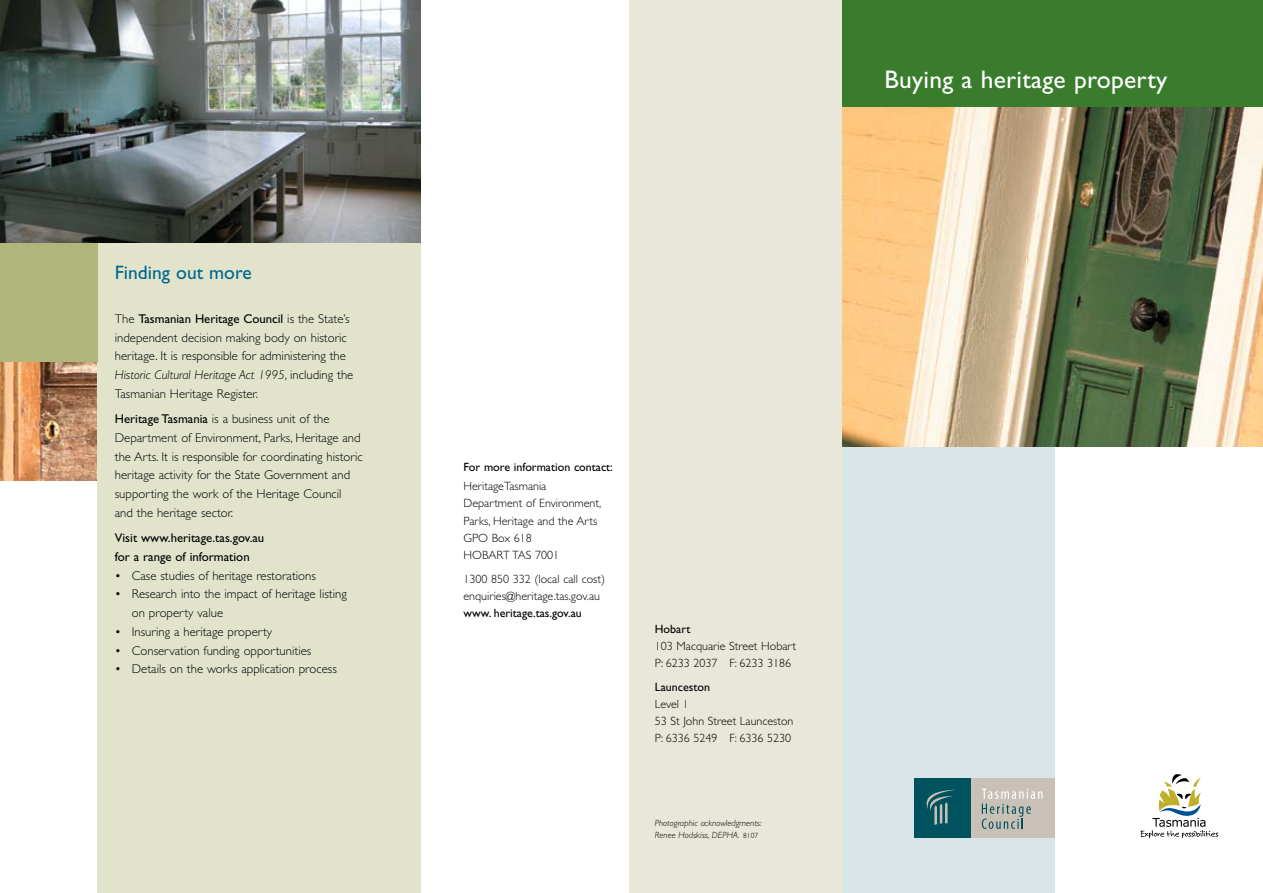
<style>
.page{position:relative;width:1263px;height:893px;background:#fff}
.page>*{position:absolute;margin:0;border:0;box-sizing:border-box;transform-origin:0 0}
.t1{font:25.5px "Gill Sans";letter-spacing:.01em;color:#fff}
.t2{font:19.5px "Gill Sans";color:#00678f}
.t3{font:300 12.75px/18.8px "Gill Sans";color:#000}
.t4{font:12.75px/18.8px "Gill Sans";color:#000}
.t5{font:300 12px/17.2px "Gill Sans";color:#000}
.t6{font:12px "Gill Sans";color:#000}
.t7{font:italic 300 9px/12px "Gill Sans";color:#000}
.s1{font-weight:400}
.s2{font-style:italic}
.s3{font-style:normal;font-size:7.5px}
</style>
<div class="page">
<div style="left:842px;top:446px;width:212px;height:447px;background:#d9e5e7"></div>
<div style="left:629px;top:0;width:213px;height:893px;background:#e9e7da"></div>
<img style="left:842px;top:106px;width:421px;height:340px">
<svg style="left:1140px;top:774px;width:78px;height:64px"></svg>
<div style="left:842px;top:0;width:421px;height:106px;background:#387c2c"></div>
<div style="left:970px;top:778px;width:84px;height:59px;background:#c9c1b8"></div>
<div style="left:914px;top:778px;width:56px;height:59px;background:#00535e"></div>
<svg style="left:982px;top:789px;width:60px;height:40px"></svg>
<svg style="left:926px;top:789px;width:30px;height:36px"></svg>
<img style="left:0;top:361px;width:98px;height:119px">
<div style="left:98px;top:242px;width:323px;height:651px;background:#e1e3cb"></div>
<div style="left:0;top:242px;width:98px;height:119px;background:#b0b579"></div>
<img style="left:0;top:0;width:421px;height:242px">
<h2 class="t2" style="left:115px;top:261px;width:138px">Finding out more</h2>
<p class="t3" style="left:115px;top:309px;width:240px">The <span class="s1">Tasmanian Heritage Council</span> is the State’s independent decision making body on historic heritage. It is responsible for administering the <span class="s2">Historic Cultural Heritage Act 1995</span>, including the Tasmanian Heritage Register.</p>
<p class="t3" style="left:115px;top:409px;width:249px"><span class="s1">Heritage Tasmania</span> is a business unit of the Department of Environment, Parks, Heritage and the Arts. It is responsible for coordinating historic heritage activity for the State Government and supporting the work of the Heritage Council and the heritage sector.</p>
<p class="t4" style="left:115px;top:528px;width:151px">Visit www.heritage.tas.gov.au for a range of information</p>
<p class="t3" style="left:115px;top:566px;width:203px">• Case studies of heritage restorations</p>
<p class="t3" style="left:132px;top:585px;width:217px;text-indent:-17px">• Research into the impact of heritage listing on property value</p>
<p class="t3" style="left:115px;top:622px;width:159px">• Insuring a heritage property</p>
<p class="t3" style="left:115px;top:641px;width:198px">• Conservation funding opportunities</p>
<p class="t3" style="left:115px;top:660px;width:224px">• Details on the works application process</p>
<h1 class="t1" style="left:884px;top:64px;width:284px">Buying a heritage property</h1>
<p class="t6" style="left:463px;top:460px;width:151px">For more information contact:</p>
<p class="t5" style="left:463px;top:478px;width:139px">HeritageTasmania<br>Department of Environment,<br>Parks, Heritage and the Arts<br>GPO Box 618<br>HOBART TAS 7001</p>
<p class="t5" style="left:463px;top:570px;width:143px">1300 850 332 (local call cost) enquiries@heritage.tas.gov.au</p>
<p class="t6" style="left:463px;top:606px;width:120px">www. heritage.tas.gov.au</p>
<p class="t6" style="left:655px;top:622px;width:37px">Hobart</p>
<p class="t5" style="left:655px;top:637px;width:143px">103 Macquarie Street Hobart<br>P: 6233 2037 F: 6233 3186</p>
<p class="t6" style="left:655px;top:680px;width:57px">Launceston</p>
<p class="t5" style="left:655px;top:695px;width:140px">Level 1<br>53 St John Street Launceston<br>P: 6336 5249 F: 6336 5230</p>
<p class="t7" style="left:655px;top:817px;width:108px">Photographic acknowledgments:<br>Renee Hodskiss, DEPHA. <span class="s3">8107</span></p>
</div>
